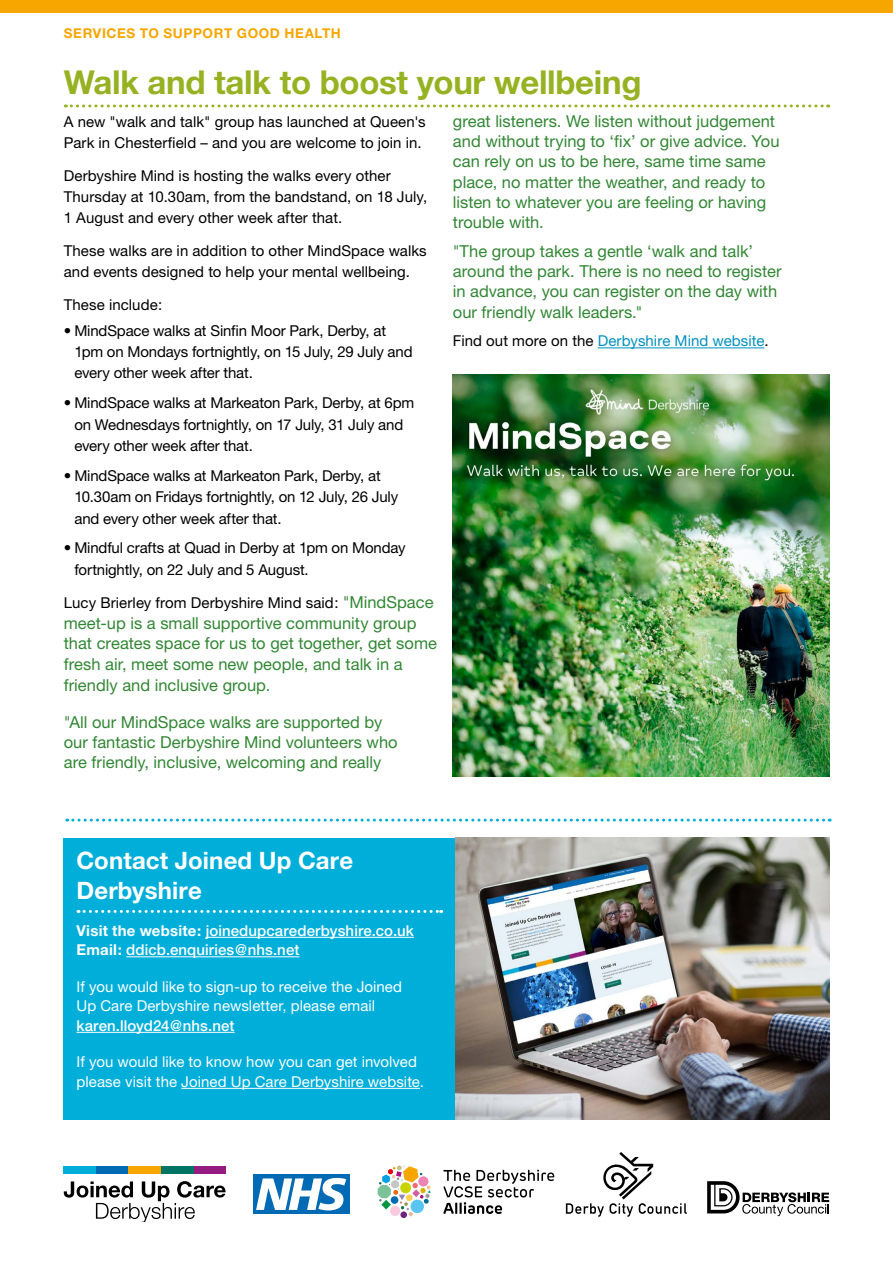
<style>
.page{position:relative;width:893px;height:1263px;background:#fff}
.page>*{position:absolute;margin:0;border:0;box-sizing:border-box;transform-origin:0 0}
.H2_underline{font:700 33px "Helvetica Neue";letter-spacing:-.01em;color:#96b222}
.underline{font:700 24px/30px "Helvetica Neue";letter-spacing:.005em;color:#fff}
.t1{font:16.5px/20.2px "Helvetica Neue";color:#328734}
.t2{font:15px/21.3px "Helvetica Neue";letter-spacing:-.005em;color:#000}
.t3{font:15px/19.5px "Helvetica Neue";letter-spacing:.005em;color:#fff}
.t4{font:500 15px/19.5px "Helvetica Neue";letter-spacing:.005em;color:#fff}
.t5{font:15px "Helvetica Neue";letter-spacing:.005em;color:#0090bf}
.t6{font:700 13.5px "Helvetica Neue";letter-spacing:.045em;color:#f7a600}
.s1{font-size:16.5px;color:#328734}
.s2{color:#000}
.s3{font-weight:700}
.s4{font-weight:500}
</style>
<div class="page">
<svg style="left:65px;top:104px;width:764px;height:3px"></svg>
<hr style="left:598px;top:347px;width:166px;height:1px;background:#0090bf">
<div style="left:64px;top:838px;width:391px;height:282px;background:#00aeda"></div>
<svg style="left:78px;top:910px;width:364px;height:3px"></svg>
<hr style="left:206px;top:937px;width:208px;height:1px;background:#fff">
<hr style="left:126px;top:956px;width:173px;height:1px;background:#fff">
<hr style="left:77px;top:1032px;width:158px;height:1px;background:#fff">
<hr style="left:181px;top:1088px;width:239px;height:1px;background:#fff">
<img style="left:455px;top:838px;width:374px;height:282px">
<svg style="left:67px;top:819px;width:763px;height:3px"></svg>
<svg style="left:707px;top:1181px;width:122px;height:35px"></svg>
<svg style="left:566px;top:1153px;width:121px;height:64px"></svg>
<div style="left:253px;top:1175px;width:97px;height:39px;background:#006ab4"></div>
<svg style="left:256px;top:1178px;width:90px;height:32px"></svg>
<svg style="left:443px;top:1170px;width:111px;height:44px"></svg>
<svg style="left:378px;top:1165px;width:53px;height:52px"></svg>
<svg style="left:64px;top:1181px;width:162px;height:41px"></svg>
<div style="left:64px;top:1166px;width:32px;height:8px;background:#00aeda"></div>
<div style="left:96px;top:1166px;width:32px;height:8px;background:#006ab4"></div>
<div style="left:193px;top:1166px;width:33px;height:8px;background:#951b81"></div>
<div style="left:128px;top:1166px;width:33px;height:8px;background:#f7a600"></div>
<div style="left:161px;top:1166px;width:32px;height:8px;background:#007465"></div>
<div style="left:0;top:0;width:893px;height:13px;background:#f7a600"></div>
<img style="left:453px;top:374px;width:376px;height:402px">
<p class="t6" style="left:64px;top:25px;width:279px">SERVICES TO SUPPORT GOOD HEALTH</p>
<h2 class="H2_underline" style="left:64px;top:62px;width:579px">Walk and talk to boost your wellbeing</h2>
<p class="t2" style="left:64px;top:111px;width:363px;line-height:20.7px">A new "walk and talk" group has launched at Queen's<br>Park in Chesterfield – and you are welcome to join in.</p>
<p class="t2" style="left:64px;top:165px;width:365px;line-height:20.7px">Derbyshire Mind is hosting the walks every other<br>Thursday at 10.30am, from the bandstand, on 18 July,<br>1 August and every other week after that.</p>
<p class="t2" style="left:64px;top:240px;width:364px;line-height:20.7px">These walks are in addition to other MindSpace walks and events designed to help your mental wellbeing.</p>
<p class="t2" style="left:64px;top:294px;width:100px">These include:</p>
<p class="t2" style="left:74px;top:319px;width:340px;text-indent:-11px">• MindSpace walks at Sinfin Moor Park, Derby, at<br>1pm on Mondays fortnightly, on 15 July, 29 July and every other week after that.</p>
<p class="t2" style="left:74px;top:392px;width:341px;text-indent:-11px">• MindSpace walks at Markeaton Park, Derby, at 6pm on Wednesdays fortnightly, on 17 July, 31 July and every other week after that.</p>
<p class="t2" style="left:74px;top:464px;width:325px;text-indent:-11px">• MindSpace walks at Markeaton Park, Derby, at<br>10.30am on Fridays fortnightly, on 12 July, 26 July and every other week after that.</p>
<p class="t2" style="left:74px;top:537px;width:333px;text-indent:-11px">• Mindful crafts at Quad in Derby at 1pm on Monday fortnightly, on 22 July and 5 August.</p>
<p class="t2" style="left:64px;top:592px;width:371px">Lucy Brierley from Derbyshire Mind said: <span class="s1">"MindSpace</span></p>
<p class="t1" style="left:64px;top:612px;width:375px;line-height:20.7px">meet-up is a small supportive community group that creates space for us to get together, get some fresh air, meet some new people, and talk in a friendly and inclusive group.</p>
<p class="t1" style="left:64px;top:712px;width:335px">"All our MindSpace walks are supported by our fantastic Derbyshire Mind volunteers who are friendly, inclusive, welcoming and really</p>
<p class="t1" style="left:453px;top:111px;width:328px">great listeners. We listen without judgement and without trying to ‘fix’ or give advice. You can rely on us to be here, same time same place, no matter the weather, and ready to listen to whatever you are feeling or having trouble with.</p>
<p class="t1" style="left:453px;top:241px;width:330px">"The group takes a gentle ‘walk and talk’ around the park. There is no need to register in advance, you can register on the day with our friendly walk leaders."</p>
<p class="t5" style="left:453px;top:332px;width:317px"><span class="s2">Find out more on the</span> Derbyshire Mind website<span class="s2">.</span></p>
<p class="underline" style="left:77px;top:845px;width:278px">Contact Joined Up Care<br>Derbyshire</p>
<p class="t4" style="left:77px;top:920px;width:339px"><span class="s3">Visit the website:</span> joinedupcarederbyshire.co.uk<br><span class="s3">Email:</span> ddicb.enquiries@nhs.net</p>
<p class="t3" style="left:77px;top:976px;width:327px">If you would like to sign-up to receive the Joined<br>Up Care Derbyshire newsletter, please email <span class="s4">karen.lloyd24@nhs.net</span></p>
<p class="t3" style="left:77px;top:1052px;width:349px">If you would like to know how you can get involved please visit the Joined Up Care Derbyshire website.</p>
</div>
